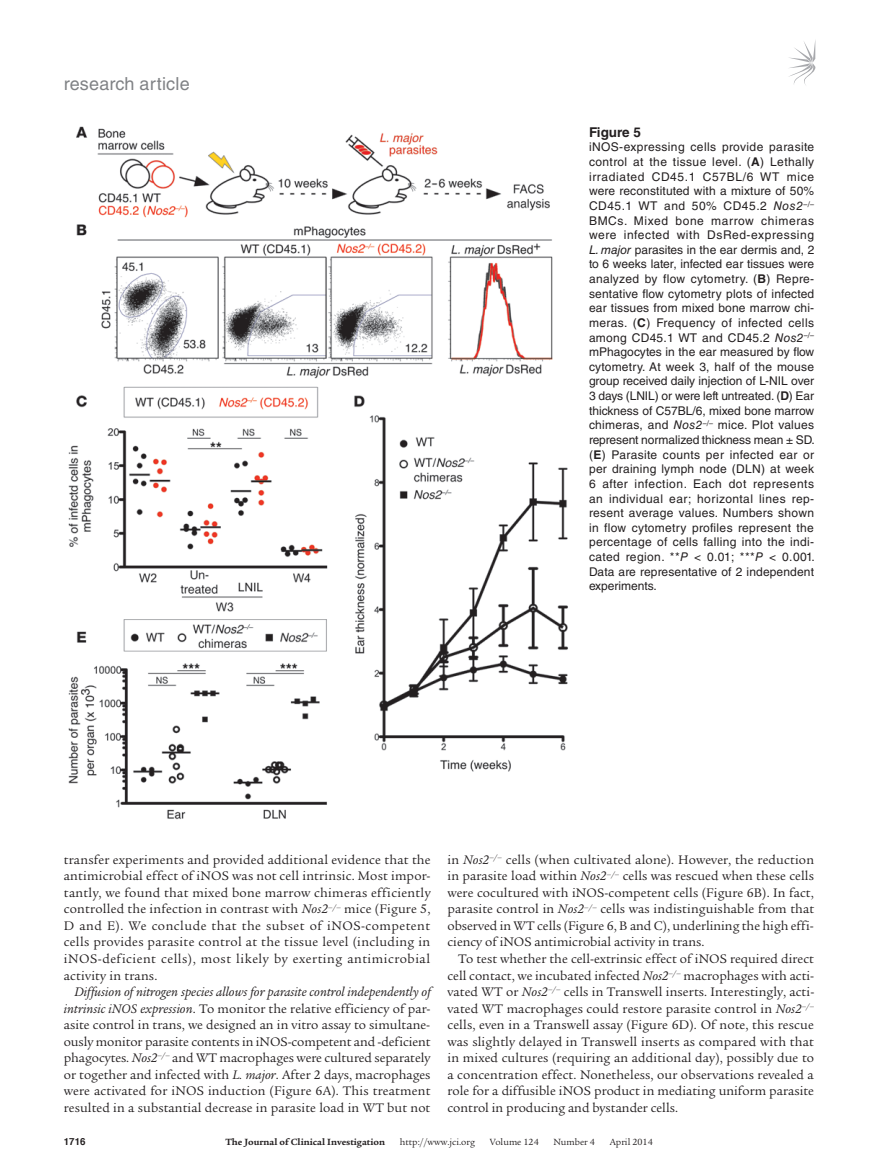
<style>
.page{position:relative;width:878px;height:1175px;background:#fff}
.page>*{position:absolute;margin:0;border:0;box-sizing:border-box;transform-origin:0 0}
.t1{font:18px "Helvetica LT Std";letter-spacing:.01em;color:#808285}
.t2{font:13.5px/16.5px "Legacy Serif Std";letter-spacing:.005em;color:#231f20;text-align:justify}
.t3{font:700 13.5px "Helvetica LT Std";color:#231f20}
.t4{font:12px/14.7px "Helvetica LT Std";letter-spacing:.01em;color:#231f20;text-align:justify}
.t5{font:9.75px "Legacy Serif Std";color:#231f20}
.t6{font:700 9.75px "Legacy Serif Std";color:#231f20}
.t7{font:700 9.75px "Helvetica";color:#231f20}
.s1{font-weight:700}
.s2{font-style:italic}
</style>
<div class="page">
<svg style="left:789px;top:42px;width:26px;height:43px"></svg>
<img style="left:68px;top:126px;width:500px;height:694px">
<h1 class="t1" style="left:64px;top:73px;width:127px">research article</h1>
<p class="t3" style="left:589px;top:124px;width:53px">Figure 5</p>
<p class="t4" style="left:589px;top:140px;width:227px">iNOS-expressing cells provide parasite control at the tissue level. (<span class="s1">A</span>) Lethally irradiated CD45.1 C57BL/6 WT mice were reconstituted with a mixture of 50% CD45.1 WT and 50% CD45.2 <span class="s2">Nos2</span><sup>–/– </sup>BMCs. Mixed bone marrow chimeras were infected with DsRed-expressing <span class="s2">L. major</span> parasites in the ear dermis and, 2 to 6 weeks later, infected ear tissues were analyzed by flow cytometry. (<span class="s1">B</span>) Repre&shy;sentative flow cytometry plots of infected ear tissues from mixed bone marrow chi&shy;meras. (<span class="s1">C</span>) Frequency of infected cells among CD45.1 WT and CD45.2 <span class="s2">Nos2</span><sup>–/– </sup>mPhagocytes in the ear measured by flow cytometry. At week 3, half of the mouse group received daily injection of L-NIL over 3 days (LNIL) or were left untreated. (<span class="s1">D</span>) Ear thickness of C57BL/6, mixed bone marrow chimeras, and <span class="s2">Nos2</span><sup>–/–</sup> mice. Plot values represent normalized thickness mean ± SD. (<span class="s1">E</span>) Parasite counts per infected ear or per draining lymph node (DLN) at week 6 after infection. Each dot represents an individual ear; horizontal lines rep&shy;resent average values. Numbers shown in flow cytometry profiles represent the percentage of cells falling into the indi&shy;cated region. **<span class="s2">P</span> &lt; 0.01; ***<span class="s2">P</span> &lt; 0.001.<br>Data are representative of 2 independent experiments.</p>
<p class="t2" style="left:64px;top:851px;width:368px">transfer experiments and provided additional evidence that the antimicrobial effect of iNOS was not cell intrinsic. Most impor&shy;tantly, we found that mixed bone marrow chimeras efficiently controlled the infection in contrast with <span class="s2">Nos2</span><sup>–/–</sup> mice (Figure 5, D and E). We conclude that the subset of iNOS-competent cells provides parasite control at the tissue level (including in iNOS-deficient cells), most likely by exerting antimicrobial activity in trans.</p>
<p class="t2" style="left:64px;top:983px;width:368px;text-indent:11px"><span class="s2">Diffusion of nitrogen species allows for parasite control independently of intrinsic iNOS expression</span>. To monitor the relative efficiency of par&shy;asite control in trans, we designed an in vitro assay to simultane&shy;ously monitor parasite contents in iNOS-competent and -deficient phagocytes. <span class="s2">Nos2</span><sup>–/–</sup> and WT macrophages were cultured separately or together and infected with <span class="s2">L. major</span>. After 2 days, macrophages were activated for iNOS induction (Figure 6A). This treatment resulted in a substantial decrease in parasite load in WT but not</p>
<p class="t2" style="left:447px;top:851px;width:368px">in <span class="s2">Nos2</span><sup>–/–</sup> cells (when cultivated alone). However, the reduction in parasite load within <span class="s2">Nos2</span><sup>–/–</sup> cells was rescued when these cells were cocultured with iNOS-competent cells (Figure 6B). In fact, parasite control in <span class="s2">Nos2</span><sup>–/–</sup> cells was indistinguishable from that observed in WT cells (Figure 6, B and C), underlining the high effi&shy;ciency of iNOS antimicrobial activity in trans.</p>
<p class="t2" style="left:447px;top:950px;width:368px;text-indent:11px">To test whether the cell-extrinsic effect of iNOS required direct cell contact, we incubated infected <span class="s2">Nos2</span><sup>–/–</sup> macrophages with acti&shy;vated WT or <span class="s2">Nos2</span><sup>–/–</sup> cells in Transwell inserts. Interestingly, acti&shy;vated WT macrophages could restore parasite control in <span class="s2">Nos2</span><sup>–/– </sup>cells, even in a Transwell assay (Figure 6D). Of note, this rescue was slightly delayed in Transwell inserts as compared with that in mixed cultures (requiring an additional day), possibly due to a concentration effect. Nonetheless, our observations revealed a role for a diffusible iNOS product in mediating uniform parasite control in producing and bystander cells.</p>
<p class="t7" style="left:64px;top:1133px;width:23px">1716</p>
<p class="t6" style="left:225px;top:1135px;width:161px">The Journal of Clinical Investigation</p>
<p class="t5" style="left:400px;top:1136px;width:77px">http://www.jci.org</p>
<p class="t5" style="left:489px;top:1136px;width:50px">Volume 124</p>
<p class="t5" style="left:553px;top:1136px;width:43px">Number 4</p>
<p class="t5" style="left:609px;top:1136px;width:45px">April 2014</p>
</div>
